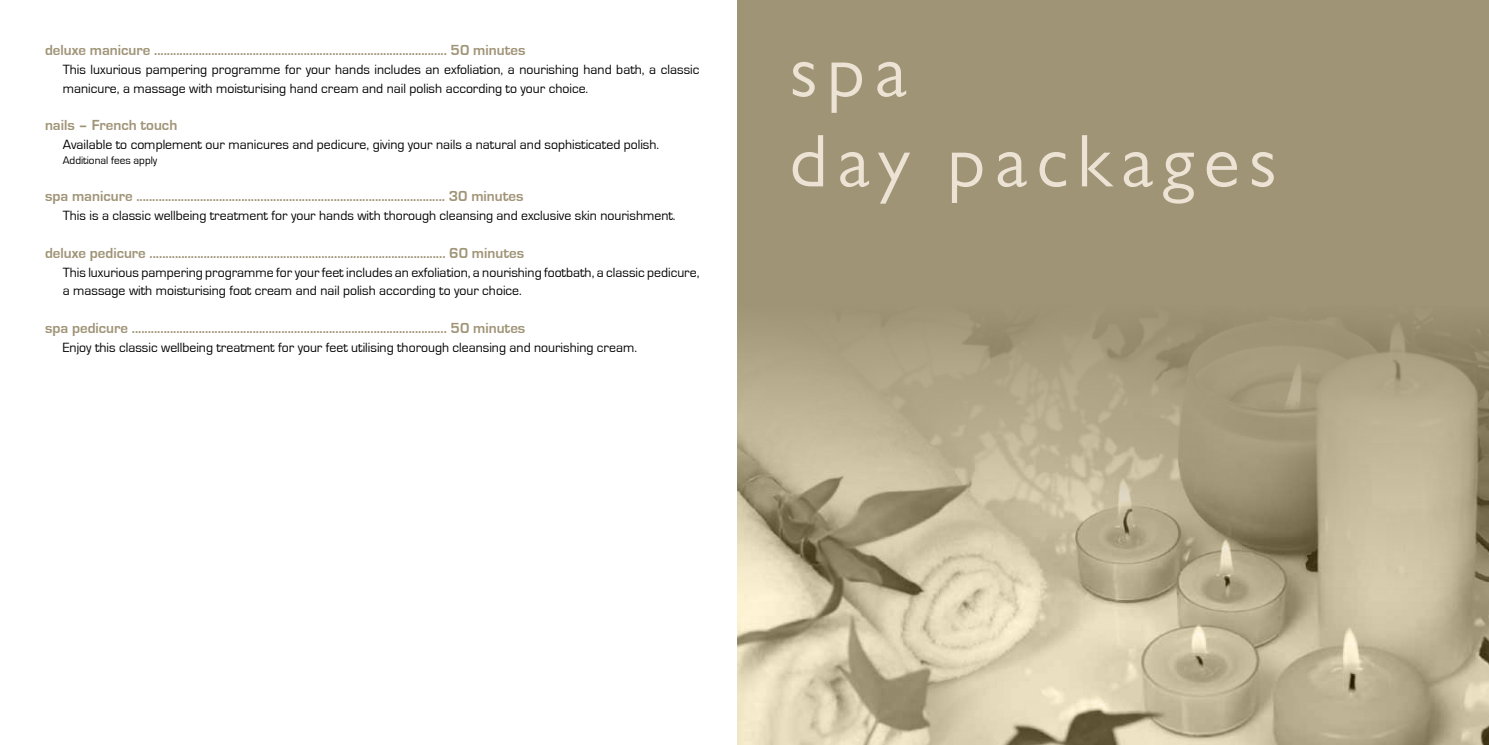
<style>
.page{position:relative;width:1489px;height:745px;background:#fff}
.page>*{position:absolute;margin:0;border:0;box-sizing:border-box;transform-origin:0 0}
.t1{font:75px/90px "Gill Sans MT Pro";letter-spacing:.12em;color:#ede3d4}
.t2{font:700 15px "Eurostile";color:#a09477}
.t3{font:13.75px/18.8px "Eurostile";color:#000}
.t4{font:11.25px "Eurostile";color:#000}
</style>
<div class="page">
<div style="left:737px;top:0;width:751px;height:744px;background:#a09477"></div>
<img style="left:737px;top:326px;width:751px;height:418px">
<p class="t2" style="left:45px;top:42px;width:482px">deluxe manicure ............................................................................................ 50 minutes</p>
<p class="t3" style="left:63px;top:60px;width:638px">This luxurious pampering programme for your hands includes an exfoliation, a nourishing hand bath, a classic manicure, a massage with moisturising hand cream and nail polish according to your choice.</p>
<p class="t2" style="left:45px;top:117px;width:134px">nails – French touch</p>
<p class="t3" style="left:63px;top:135px;width:598px">Available to complement our manicures and pedicure, giving your nails a natural and sophisticated polish.</p>
<p class="t4" style="left:63px;top:154px;width:96px">Additional fees apply</p>
<p class="t2" style="left:45px;top:188px;width:480px">spa manicure ................................................................................................. 30 minutes</p>
<p class="t3" style="left:63px;top:206px;width:614px">This is a classic wellbeing treatment for your hands with thorough cleansing and exclusive skin nourishment.</p>
<p class="t2" style="left:45px;top:244px;width:480px">deluxe pedicure ............................................................................................. 60 minutes</p>
<p class="t3" style="left:63px;top:263px;width:638px">This luxurious pampering programme for your feet includes an exfoliation, a nourishing footbath, a classic pedicure, a massage with moisturising foot cream and nail polish according to your choice.</p>
<p class="t2" style="left:45px;top:319px;width:482px">spa pedicure ................................................................................................... 50 minutes</p>
<p class="t3" style="left:63px;top:338px;width:576px">Enjoy this classic wellbeing treatment for your feet utilising thorough cleansing and nourishing cream.</p>
<h1 class="t1" style="left:789px;top:25px;width:488px">spa<br>day packages</h1>
</div>
